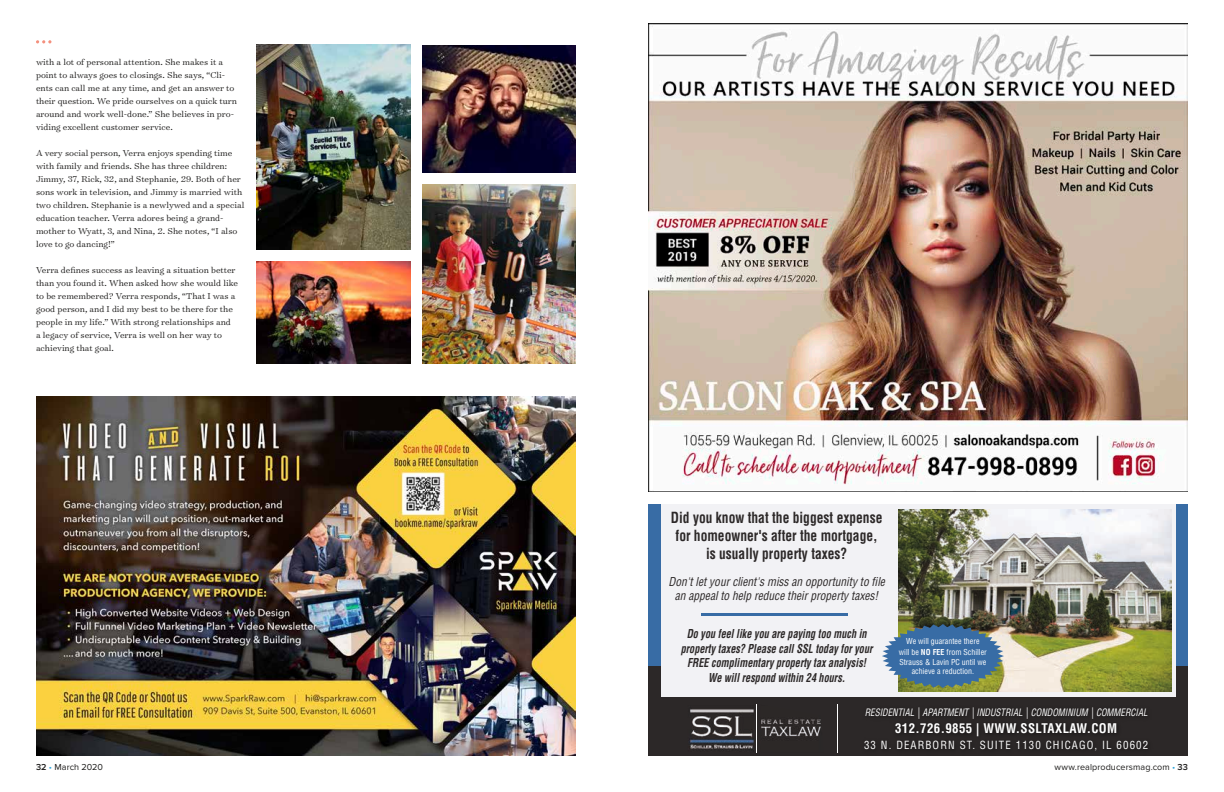
<style>
.page{position:relative;width:1224px;height:792px;background:#fff}
.page>*{position:absolute;margin:0;border:0;box-sizing:border-box;transform-origin:0 0}
.t1{font:700 condensed 15px/18px "Helvetica LT Std";color:#2c2828;text-align:center;scale:.9 1}
.t2{font:700 condensed 13px "Helvetica LT Std";letter-spacing:.03em;color:#fff}
.t3{font:italic 700 condensed 12px/14.4px "Helvetica LT Std";color:#2c2828;text-align:center;scale:.85 1}
.t4{font:italic condensed 12px/14px "Helvetica LT Std";color:#2c2828;text-align:center;scale:.95 1}
.t5{font:condensed 11px "Helvetica LT Std";letter-spacing:.1em;color:#fff}
.t6{font:italic condensed 10px "Helvetica LT Std";color:#fff;scale:.9 1}
.t7{font:300 9.8px/13px "Surveyor Text";color:#1c1b1a}
.t8{font:9px "Proxima Nova";letter-spacing:.01em;color:#1c1b1a}
.t9{font:condensed 8px/11.2px "Helvetica LT Std";color:#fff;text-align:center}
.s1{font-weight:700}
.s2{font-weight:600}
.s3{color:#2ea5dc}
</style>
<div class="page">
<img style="left:36px;top:396px;width:540px;height:360px">
<img style="left:648px;top:24px;width:540px;height:468px">
<div style="left:648px;top:504px;width:540px;height:162px;background:#386ca5"></div>
<div style="left:648px;top:666px;width:540px;height:90px;background:#2c2828"></div>
<img style="left:690px;top:709px;width:131px;height:41px">
<hr style="left:837px;top:704px;width:1px;height:49px;background:#fff">
<div style="left:754px;top:702px;width:6px;height:52px;background:#2c2828"></div>
<hr style="left:756px;top:704px;width:2px;height:49px;background:#fff">
<div style="left:661px;top:504px;width:515px;height:192px;background:#f2f2f5"></div>
<hr style="left:701px;top:614px;width:147px;height:2px;background:#386ca5">
<img style="left:899px;top:510px;width:272px;height:182px">
<img style="left:882px;top:624px;width:122px;height:64px">
<img style="left:257px;top:44px;width:153px;height:205px">
<img style="left:422px;top:45px;width:154px;height:127px">
<img style="left:257px;top:261px;width:153px;height:102px">
<img style="left:422px;top:184px;width:154px;height:179px">
<svg style="left:36px;top:40px;width:15px;height:3px"></svg>
<p class="t7" style="left:36px;top:56px;width:202px">with a lot of personal attention. She makes it a point to always goes to closings. She says, “Cli&shy;ents can call me at any time, and get an answer to their question. We pride ourselves on a quick turn around and work well-done.” She believes in pro&shy;viding excellent customer service.</p>
<p class="t7" style="left:36px;top:147px;width:210px">A very social person, Verra enjoys spending time with family and friends. She has three children:<br>Jimmy, 37, Rick, 32, and Stephanie, 29. Both of her sons work in television, and Jimmy is married with two children. Stephanie is a newlywed and a special education teacher. Verra adores being a grand&shy;mother to Wyatt, 3, and Nina, 2. She notes, “I also love to go dancing!”</p>
<p class="t7" style="left:36px;top:263px;width:204px">Verra defines success as leaving a situation better than you found it. When asked how she would like to be remembered? Verra responds, “That I was a good person, and I did my best to be there for the people in my life.” With strong relationships and<br>a legacy of service, Verra is well on her way to achieving that goal.</p>
<h1 class="t1" style="left:671px;top:508px;width:236px">Did you know that the biggest expense for homeowner's after the mortgage, is usually property taxes?</h1>
<p class="t4" style="left:668px;top:575px;width:229px">Don't let your client's miss an opportunity to file an appeal to help reduce their property taxes!</p>
<p class="t3" style="left:681px;top:627px;width:227px">Do you feel like you are paying too much in property taxes? Please call SSL today for your FREE complimentary property tax analysis!<br>We will respond within 24 hours.</p>
<p class="t9" style="left:899px;top:635px;width:89px">We will guarantee there<br>will be <span class="s1">NO FEE</span> from Schiller</p>
<p class="t9" style="left:899px;top:657px;width:89px;line-height:9.6px">Strauss &amp; Lavin PC until we achieve a reduction.</p>
<p class="t6" style="left:865px;top:706px;width:316px">RESIDENTIAL | APARTMENT | INDUSTRIAL | CONDOMINIUM | COMMERCIAL</p>
<h2 class="t2" style="left:895px;top:720px;width:224px">312.726.9855 | WWW.SSLTAXLAW.COM</h2>
<p class="t5" style="left:864px;top:738px;width:286px">33 N. DEARBORN ST. SUITE 1130 CHICAGO, IL 60602</p>
<p class="t8" style="left:36px;top:762px;width:68px"><span class="s2">32</span> <span class="s3">•</span> March 2020</p>
<p class="t8" style="left:1054px;top:762px;width:135px">www.realproducersmag.com <span class="s3">•</span> <span class="s2">33</span></p>
</div>
